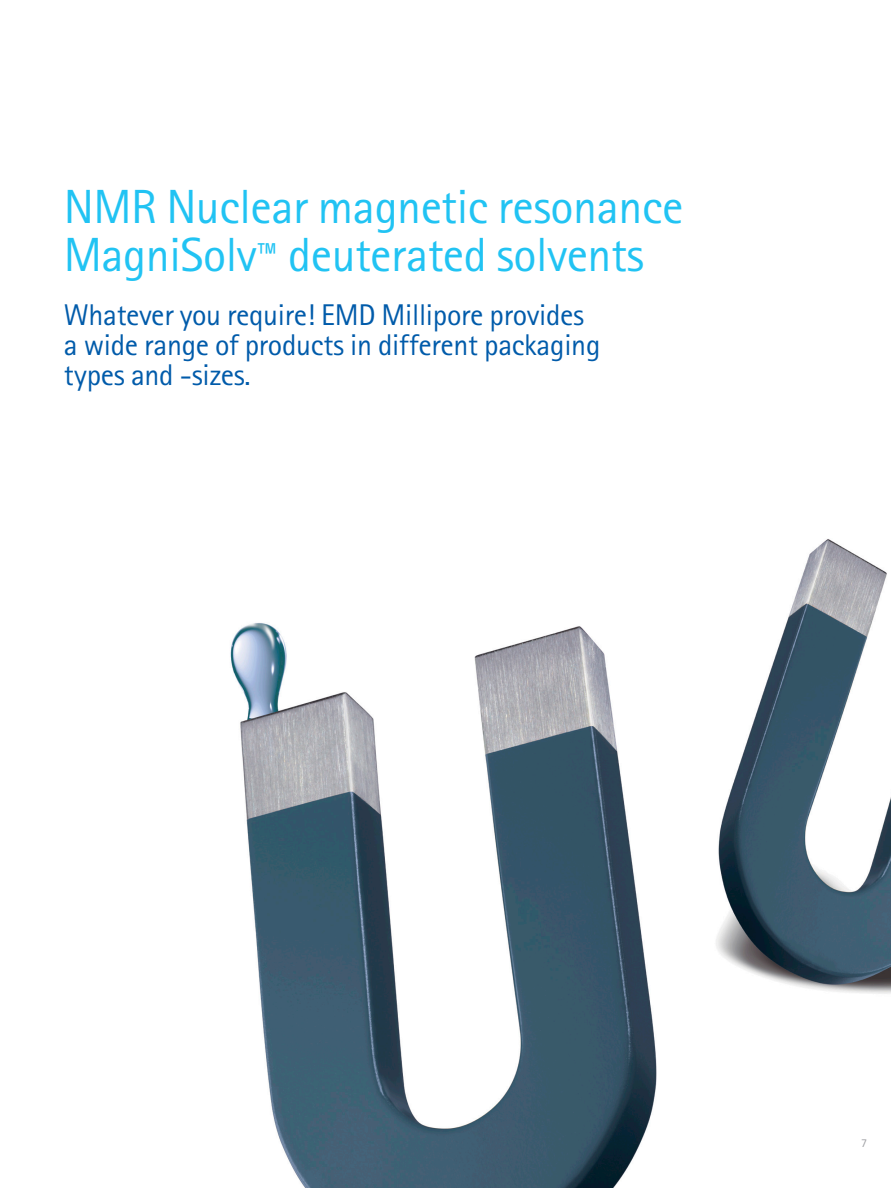
<style>
.page{position:relative;width:891px;height:1188px;background:#fff}
.page>*{position:absolute;margin:0;border:0;box-sizing:border-box;transform-origin:0 0}
.t1{font:48px/48px "Merck Sans Serif Pro";letter-spacing:-.01em;color:#21c3f3}
.t2{font:30px/30px "Merck Sans Serif Pro";letter-spacing:-.01em;color:#005baa}
.t3{font:12px "Merck Sans Serif Pro";color:#9fa0a4}
.s1{font-size:36px}
</style>
<div class="page">
<img style="left:230px;top:539px;width:661px;height:649px">
<h1 class="t1" style="left:64px;top:184px;width:621px">NMR Nuclear magnetic resonance<br>MagniSolv<span class="s1">™</span> deuterated solvents</h1>
<p class="t2" style="left:64px;top:301px;width:538px">Whatever you require! EMD Millipore provides a wide range of products in different packaging types and -sizes.</p>
<p class="t3" style="left:861px;top:1136px;width:7px">7</p>
</div>
